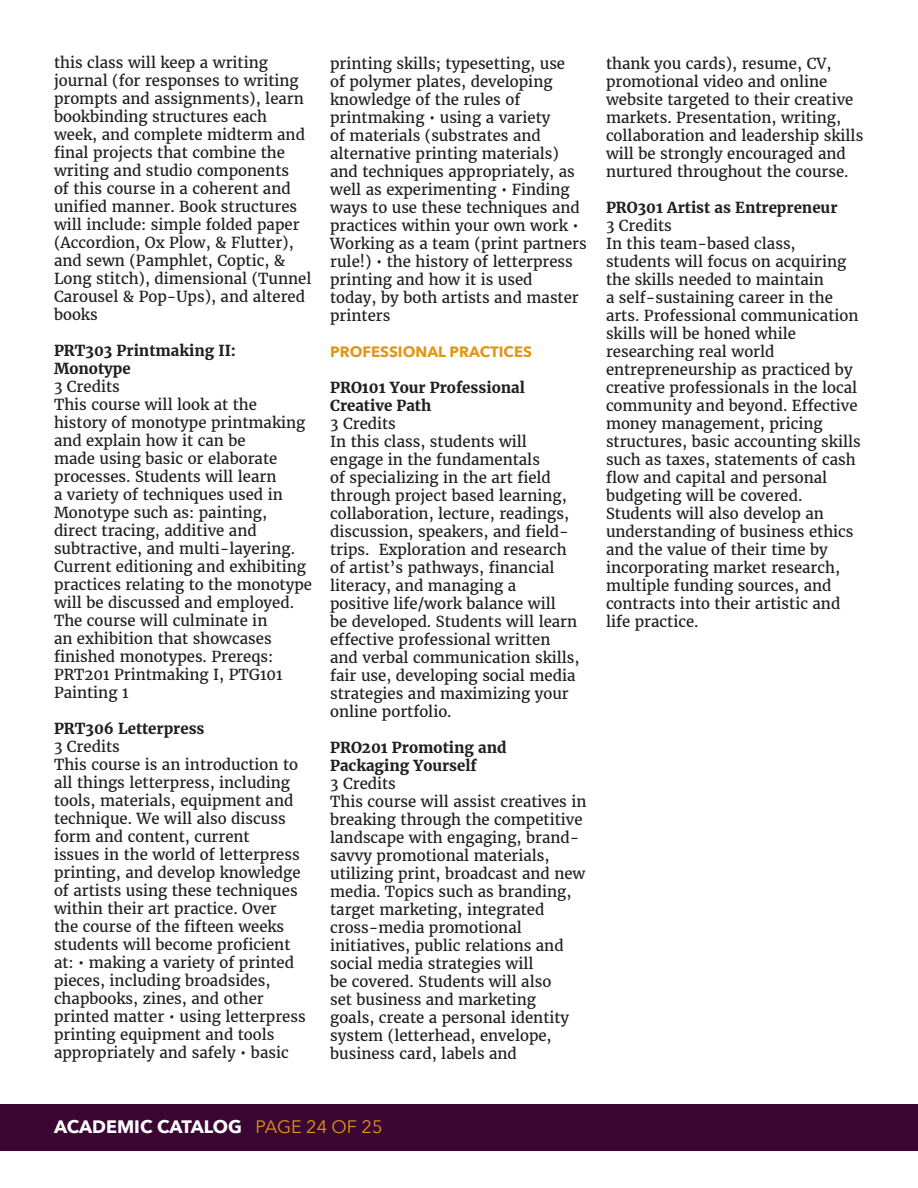
<style>
.page{position:relative;width:918px;height:1188px;background:#fff}
.page>*{position:absolute;margin:0;border:0;box-sizing:border-box;transform-origin:0 0}
.t1{font:700 18px "Avenir Next";color:#fff}
.t2{font:15px/18px "Merriweather";color:#231f20}
.t3{font:700 15px/18px "Merriweather";color:#231f20}
.t4{font:700 15px "Avenir Next";color:#df9717}
.s1{font-weight:400;color:#df9717}
</style>
<div class="page">
<div style="left:0;top:1104px;width:918px;height:47px;background:#3b0633"></div>
<p class="t2" style="left:54px;top:54px;width:259px">this class will keep a writing journal (for responses to writing prompts and assignments), learn bookbinding structures each week, and complete midterm and final projects that combine the writing and studio components<br>of this course in a coherent and unified manner. Book structures will include: simple folded paper (Accordion, Ox Plow, &amp; Flutter), and sewn (Pamphlet, Coptic, &amp;<br>Long stitch), dimensional (Tunnel<br>Carousel &amp; Pop-Ups), and altered books</p>
<p class="t3" style="left:54px;top:342px;width:184px">PRT303 Printmaking II:<br>Monotype</p>
<p class="t2" style="left:54px;top:378px;width:67px">3 Credits</p>
<p class="t2" style="left:54px;top:396px;width:260px">This course will look at the history of monotype printmaking and explain how it can be<br>made using basic or elaborate processes. Students will learn<br>a variety of techniques used in<br>Monotype such as: painting, direct tracing, additive and subtractive, and multi-layering.<br>Current editioning and exhibiting practices relating to the monotype will be discussed and employed.<br>The course will culminate in<br>an exhibition that showcases finished monotypes. Prereqs:<br>PRT201 Printmaking I, PTG101<br>Painting 1</p>
<p class="t3" style="left:54px;top:720px;width:152px">PRT306 Letterpress</p>
<p class="t2" style="left:54px;top:738px;width:67px">3 Credits</p>
<p class="t2" style="left:54px;top:756px;width:253px">This course is an introduction to all things letterpress, including tools, materials, equipment and technique. We will also discuss form and content, current<br>issues in the world of letterpress printing, and develop knowledge of artists using these techniques within their art practice. Over<br>the course of the fifteen weeks students will become proficient at: • making a variety of printed pieces, including broadsides, chapbooks, zines, and other printed matter • using letterpress printing equipment and tools appropriately and safely • basic</p>
<p class="t2" style="left:330px;top:55px;width:258px">printing skills; typesetting, use<br>of polymer plates, developing knowledge of the rules of printmaking • using a variety<br>of materials (substrates and alternative printing materials) and techniques appropriately, as well as experimenting • Finding ways to use these techniques and practices within your own work •<br>Working as a team (print partners rule!) • the history of letterpress printing and how it is used<br>today, by both artists and master printers</p>
<p class="t4" style="left:330px;top:339px;width:203px">PROFESSIONAL PRACTICES</p>
<p class="t3" style="left:330px;top:379px;width:196px">PRO101 Your Professional<br>Creative Path</p>
<p class="t2" style="left:330px;top:415px;width:67px">3 Credits</p>
<p class="t2" style="left:330px;top:433px;width:251px">In this class, students will engage in the fundamentals<br>of specializing in the art field through project based learning, collaboration, lecture, readings, discussion, speakers, and field&shy;trips. Exploration and research of artist’s pathways, financial literacy, and managing a<br>positive life/work balance will<br>be developed. Students will learn effective professional written and verbal communication skills, fair use, developing social media strategies and maximizing your online portfolio.</p>
<p class="t3" style="left:330px;top:739px;width:178px">PRO201 Promoting and</p>
<p class="t3" style="left:330px;top:757px;width:148px">Packaging Yourself</p>
<p class="t2" style="left:330px;top:775px;width:67px">3 Credits</p>
<p class="t2" style="left:330px;top:793px;width:258px">This course will assist creatives in breaking through the competitive landscape with engaging, brand&shy;savvy promotional materials, utilizing print, broadcast and new media. Topics such as branding, target marketing, integrated cross-media promotional initiatives, public relations and social media strategies will<br>be covered. Students will also<br>set business and marketing<br>goals, create a personal identity system (letterhead, envelope, business card, labels and</p>
<p class="t2" style="left:606px;top:55px;width:259px">thank you cards), resume, CV, promotional video and online website targeted to their creative markets. Presentation, writing, collaboration and leadership skills will be strongly encouraged and nurtured throughout the course.</p>
<p class="t3" style="left:606px;top:199px;width:233px">PRO301 Artist as Entrepreneur</p>
<p class="t2" style="left:606px;top:217px;width:67px">3 Credits</p>
<p class="t2" style="left:606px;top:235px;width:256px">In this team-based class, students will focus on acquiring the skills needed to maintain<br>a self-sustaining career in the arts. Professional communication skills will be honed while researching real world entrepreneurship as practiced by creative professionals in the local community and beyond. Effective money management, pricing structures, basic accounting skills such as taxes, statements of cash flow and capital and personal budgeting will be covered.<br>Students will also develop an understanding of business ethics and the value of their time by incorporating market research, multiple funding sources, and contracts into their artistic and life practice.</p>
<p class="t1" style="left:54px;top:1111px;width:330px">ACADEMIC CATALOG <span class="s1">PAGE 24 OF 25</span></p>
</div>
